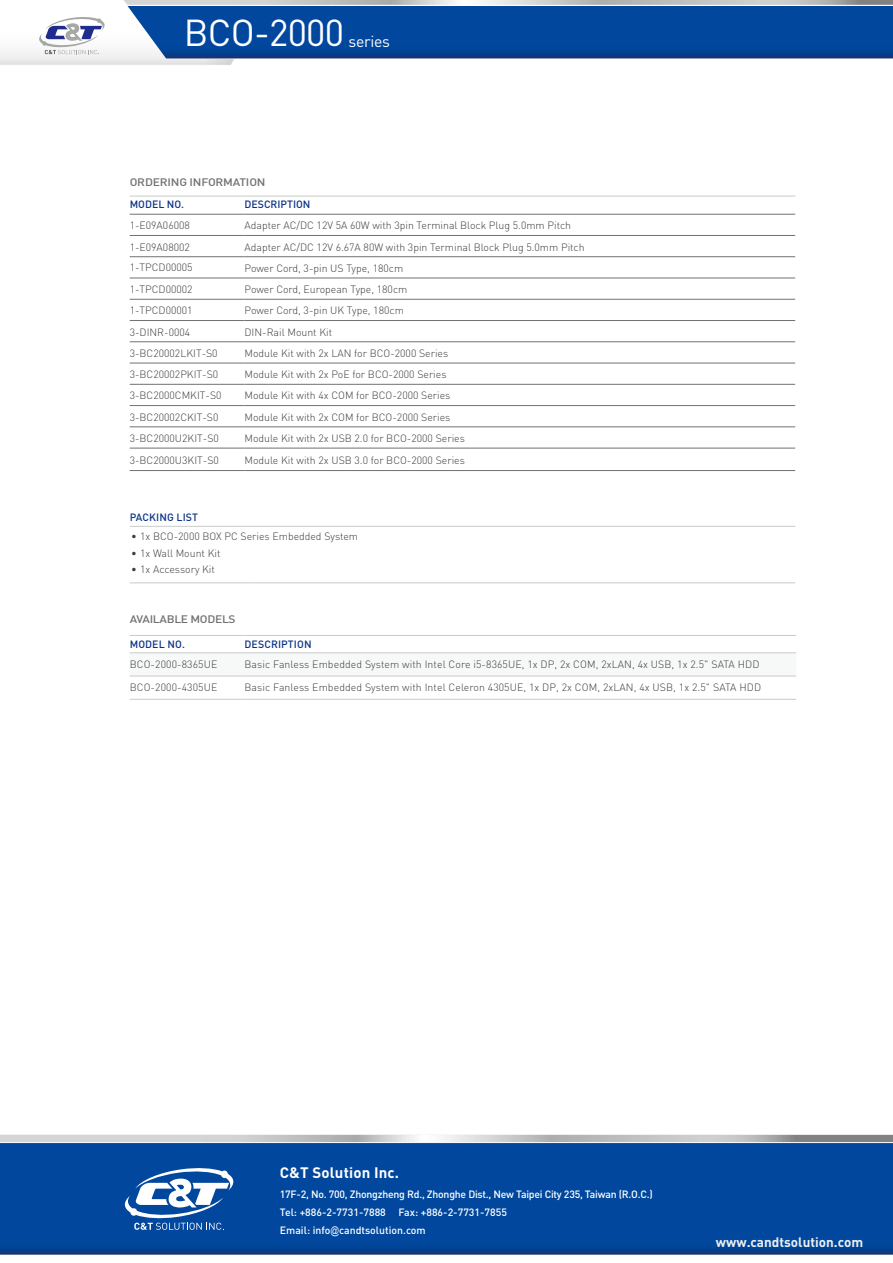
<style>
.page{position:relative;width:893px;height:1263px;background:#fff}
.page>*{position:absolute;margin:0;border:0;box-sizing:border-box;transform-origin:0 0}
.t1{font:37.05px "DIN Pro";letter-spacing:-.02em;color:#fff}
.t2{font:15.75px "DIN Pro";letter-spacing:-.02em;color:#fff}
.t3{font:700 15px "DIN Pro";letter-spacing:.01em;color:#fff}
.t4{font:700 13.5px "DIN Pro";color:#efefef}
.t5{font:500 10.8px "DIN Pro";letter-spacing:-.02em;color:#727171;scale:1.11 1}
.t6{font:300 10.5px "DIN Pro";color:#3e3a39}
.t7{font:500 10.5px/18px "DIN Pro";letter-spacing:-.02em;color:#fff}
.t8{font:500 10.5px "DIN Pro";letter-spacing:.01em;color:#0c3388}
.s1{font-family:"Arial Narrow";font-weight:400}
</style>
<div class="page">
<svg style="left:0;top:1143px;width:893px;height:112px;background:#01469b"></svg>
<svg style="left:0;top:1135px;width:893px;height:7px;background:#c2c2c3"></svg>
<svg style="left:125px;top:1167px;width:109px;height:63px"></svg>
<svg style="left:0;top:0;width:893px;height:65px"></svg>
<hr style="left:130px;top:196px;width:114px;height:1px;background:#c9caca">
<hr style="left:244px;top:196px;width:551px;height:1px;background:#c9caca">
<hr style="left:130px;top:235px;width:114px;height:1px;background:#727171">
<hr style="left:130px;top:256px;width:114px;height:1px;background:#727171">
<hr style="left:130px;top:214px;width:114px;height:1px;background:#727171">
<hr style="left:244px;top:214px;width:551px;height:1px;background:#727171">
<hr style="left:244px;top:235px;width:551px;height:1px;background:#727171">
<hr style="left:244px;top:256px;width:551px;height:1px;background:#727171">
<hr style="left:130px;top:278px;width:114px;height:1px;background:#727171">
<hr style="left:244px;top:278px;width:551px;height:1px;background:#727171">
<hr style="left:130px;top:299px;width:114px;height:1px;background:#727171">
<hr style="left:130px;top:320px;width:114px;height:1px;background:#727171">
<hr style="left:130px;top:341px;width:114px;height:1px;background:#727171">
<hr style="left:130px;top:363px;width:114px;height:1px;background:#727171">
<hr style="left:130px;top:384px;width:114px;height:1px;background:#727171">
<hr style="left:130px;top:405px;width:114px;height:1px;background:#727171">
<hr style="left:130px;top:427px;width:114px;height:1px;background:#727171">
<hr style="left:130px;top:448px;width:114px;height:1px;background:#727171">
<hr style="left:130px;top:470px;width:114px;height:1px;background:#727171">
<hr style="left:244px;top:299px;width:551px;height:1px;background:#727171">
<hr style="left:244px;top:320px;width:551px;height:1px;background:#727171">
<hr style="left:244px;top:341px;width:551px;height:1px;background:#727171">
<hr style="left:244px;top:363px;width:551px;height:1px;background:#727171">
<hr style="left:244px;top:384px;width:551px;height:1px;background:#727171">
<hr style="left:244px;top:405px;width:551px;height:1px;background:#727171">
<hr style="left:244px;top:427px;width:551px;height:1px;background:#727171">
<hr style="left:244px;top:448px;width:551px;height:1px;background:#727171">
<hr style="left:244px;top:470px;width:551px;height:1px;background:#727171">
<svg style="left:130px;top:653px;width:666px;height:23px"></svg>
<hr style="left:130px;top:635px;width:114px;height:1px;background:#c9caca">
<hr style="left:244px;top:635px;width:552px;height:1px;background:#c9caca">
<hr style="left:130px;top:652px;width:114px;height:1px;background:#c9caca">
<hr style="left:244px;top:652px;width:552px;height:1px;background:#c9caca">
<hr style="left:130px;top:676px;width:114px;height:1px;background:#c9caca">
<hr style="left:244px;top:676px;width:552px;height:1px;background:#c9caca">
<hr style="left:130px;top:699px;width:114px;height:1px;background:#c9caca">
<hr style="left:244px;top:699px;width:552px;height:1px;background:#c9caca">
<hr style="left:130px;top:526px;width:123px;height:1px;background:#c9caca">
<hr style="left:253px;top:526px;width:542px;height:1px;background:#c9caca">
<hr style="left:130px;top:583px;width:123px;height:1px;background:#c9caca">
<hr style="left:253px;top:583px;width:542px;height:1px;background:#c9caca">
<h1 class="t1" style="left:184px;top:8px;width:162px">BCO-2000</h1>
<h2 class="t2" style="left:349px;top:30px;width:43px">series</h2>
<p class="t5" style="left:130px;top:175px;width:124px">ORDERING INFORMATION</p>
<p class="t8" style="left:130px;top:197px;width:56px">MODEL NO.</p>
<p class="t8" style="left:244px;top:197px;width:68px">DESCRIPTION</p>
<p class="t6" style="left:130px;top:218px;width:62px">1-E09A06008</p>
<p class="t6" style="left:244px;top:218px;width:328px">Adapter AC/DC 12V 5A 60W with 3pin Terminal Block Plug 5.0mm Pitch</p>
<p class="t6" style="left:130px;top:240px;width:62px">1-E09A08002</p>
<p class="t6" style="left:244px;top:240px;width:342px">Adapter AC/DC 12V 6.67A 80W with 3pin Terminal Block Plug 5.0mm Pitch</p>
<p class="t6" style="left:130px;top:260px;width:65px">1-TPCD00005</p>
<p class="t6" style="left:244px;top:261px;width:160px">Power Cord, 3-pin US Type, 180cm</p>
<p class="t6" style="left:130px;top:282px;width:65px">1-TPCD00002</p>
<p class="t6" style="left:244px;top:282px;width:164px">Power Cord, European Type, 180cm</p>
<p class="t6" style="left:130px;top:303px;width:65px">1-TPCD00001</p>
<p class="t6" style="left:244px;top:303px;width:161px">Power Cord, 3-pin UK Type, 180cm</p>
<p class="t6" style="left:130px;top:325px;width:62px">3-DINR-0004</p>
<p class="t6" style="left:244px;top:325px;width:89px">DIN-Rail Mount Kit</p>
<p class="t6" style="left:130px;top:346px;width:90px">3-BC20002LKIT-S0</p>
<p class="t6" style="left:244px;top:346px;width:205px">Module Kit with 2x LAN for BCO-2000 Series</p>
<p class="t6" style="left:130px;top:367px;width:90px">3-BC20002PKIT-S0</p>
<p class="t6" style="left:244px;top:367px;width:204px">Module Kit with 2x PoE for BCO-2000 Series</p>
<p class="t6" style="left:130px;top:388px;width:93px">3-BC2000CMKIT-S0</p>
<p class="t6" style="left:244px;top:388px;width:207px">Module Kit with 4x COM for BCO-2000 Series</p>
<p class="t6" style="left:130px;top:410px;width:90px">3-BC20002CKIT-S0</p>
<p class="t6" style="left:244px;top:410px;width:207px">Module Kit with 2x COM for BCO-2000 Series</p>
<p class="t6" style="left:130px;top:431px;width:91px">3-BC2000U2KIT-S0</p>
<p class="t6" style="left:244px;top:431px;width:222px">Module Kit with 2x USB 2.0 for BCO-2000 Series</p>
<p class="t6" style="left:130px;top:453px;width:91px">3-BC2000U3KIT-S0</p>
<p class="t6" style="left:244px;top:453px;width:222px">Module Kit with 2x USB 3.0 for BCO-2000 Series</p>
<p class="t8" style="left:130px;top:510px;width:70px">PACKING LIST</p>
<p class="t6" style="left:131px;top:529px;width:228px">• 1x BCO-2000 BOX PC Series Embedded System</p>
<p class="t6" style="left:131px;top:546px;width:91px">• 1x Wall Mount Kit</p>
<p class="t6" style="left:131px;top:562px;width:85px">• 1x Accessory Kit</p>
<p class="t5" style="left:130px;top:612px;width:97px">AVAILABLE MODELS</p>
<p class="t8" style="left:130px;top:637px;width:57px">MODEL NO.</p>
<p class="t8" style="left:244px;top:637px;width:69px">DESCRIPTION</p>
<p class="t6" style="left:130px;top:657px;width:89px">BCO-2000-8365UE</p>
<p class="t6" style="left:244px;top:657px;width:516px">Basic Fanless Embedded System with Intel Core i5-8365UE, 1x DP, 2x COM, 2xLAN, 4x USB, 1x 2.5" SATA HDD</p>
<p class="t6" style="left:130px;top:680px;width:89px">BCO-2000-4305UE</p>
<p class="t6" style="left:244px;top:680px;width:518px">Basic Fanless Embedded System with Intel Celeron 4305UE, 1x DP, 2x COM, 2xLAN, 4x USB, 1x 2.5" SATA HDD</p>
<h3 class="t3" style="left:280px;top:1162px;width:121px">C&amp;T Solution Inc.</h3>
<p class="t7" style="left:280px;top:1185px;width:374px">17F-2, No. 700, Zhongzheng Rd., Zhonghe Dist., New Taipei City 235, Taiwan (R.O.C.)<br>Tel: +886-2-7731-7888 Fax: +886-2-7731-7855<br>Email: info<span class="s1">@</span>candtsolution.com</p>
<p class="t4" style="left:716px;top:1233px;width:149px">www.candtsolution.com</p>
</div>
